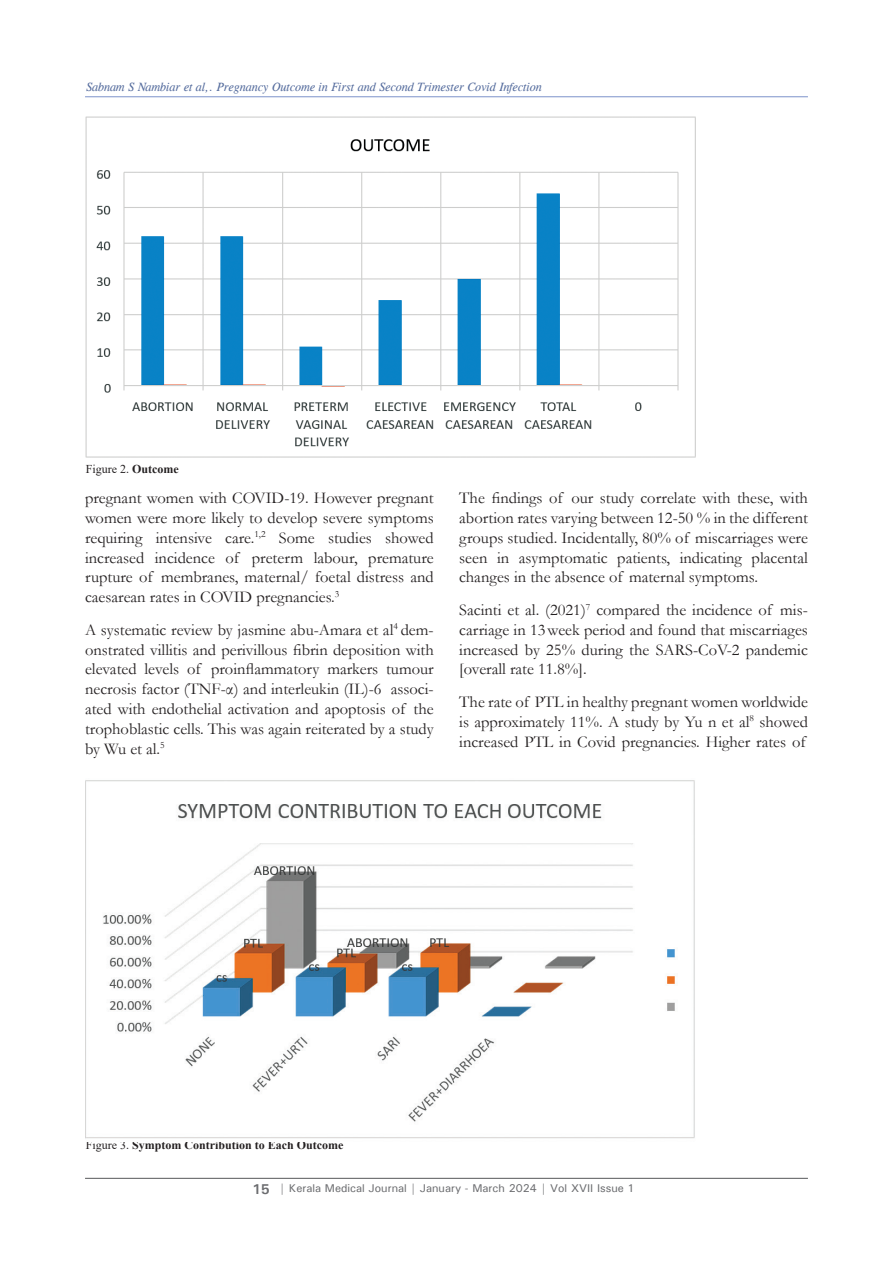
<style>
.page{position:relative;width:893px;height:1263px;background:#fff}
.page>*{position:absolute;margin:0;border:0;box-sizing:border-box;transform-origin:0 0}
.Para_1{font:16.5px/19.8px "Garamond";color:#231f20;text-align:justify}
.t1{font:italic 12px "CG Times";color:#566d9e}
.Para_1-2{font:700 12px "Times New Roman";color:#231f20}
.Para_1-3{font:12px "Times New Roman";color:#231f20}
.t2{font:500 11.25px "Univers";color:#6c6d70}
.s1{font-weight:700}
.s2{font-weight:400}
.s3{font-weight:700;font-size:14.25px}
</style>
<div class="page">
<hr style="left:85px;top:1178px;width:723px;height:1px;background:#57585a">
<hr style="left:85px;top:96px;width:723px;height:1px;background:#8b9ed0">
<img style="left:86px;top:116px;width:610px;height:342px">
<img style="left:86px;top:780px;width:609px;height:359px">
<p class="t1" style="left:86px;top:80px;width:457px">Sabnam S Nambiar et al,. Pregnancy Outcome in First and Second Trimester Covid Infection</p>
<p class="Para_1-3" style="left:86px;top:461px;width:94px">Figure 2. <span class="s1">Outcome</span></p>
<p class="Para_1" style="left:85px;top:488px;width:350px">pregnant women with COVID-19. However pregnant women were more likely to develop severe symptoms requiring intensive care.<sup>1,2</sup> Some studies showed increased incidence of preterm labour, premature rupture of membranes, maternal/ foetal distress and caesarean rates in COVID pregnancies.<sup>3</sup></p>
<p class="Para_1" style="left:85px;top:619px;width:350px">A systematic review by jasmine abu-Amara et al<sup>4</sup> dem&shy;onstrated villitis and perivillous fibrin deposition with elevated levels of proinflammatory markers tumour necrosis factor (TNF-α) and interleukin (IL)-6 associ&shy;ated with endothelial activation and apoptosis of the trophoblastic cells. This was again reiterated by a study by Wu et al.<sup>5</sup></p>
<p class="Para_1" style="left:459px;top:488px;width:350px">The findings of our study correlate with these, with abortion rates varying between 12-50 % in the different groups studied. Incidentally, 80% of miscarriages were seen in asymptomatic patients, indicating placental changes in the absence of maternal symptoms.</p>
<p class="Para_1" style="left:459px;top:599px;width:350px">Sacinti et al. (2021)<sup>7</sup> compared the incidence of mis&shy;carriage in 13week period and found that miscarriages increased by 25% during the SARS-CoV-2 pandemic [overall rate 11.8%].</p>
<p class="Para_1" style="left:459px;top:691px;width:350px">The rate of PTL in healthy pregnant women worldwide is approximately 11%. A study by Yu n et al<sup>8</sup> showed increased PTL in Covid pregnancies. Higher rates of</p>
<p class="Para_1-2" style="left:86px;top:1137px;width:259px"><span class="s2">Figure 3.</span> Symptom Contribution to Each Outcome</p>
<p class="t2" style="left:252px;top:1181px;width:384px"><span class="s3">15</span> <span class="s1">|</span> Kerala Medical Journal | January - March 2024 | Vol XVII Issue 1</p>
</div>
